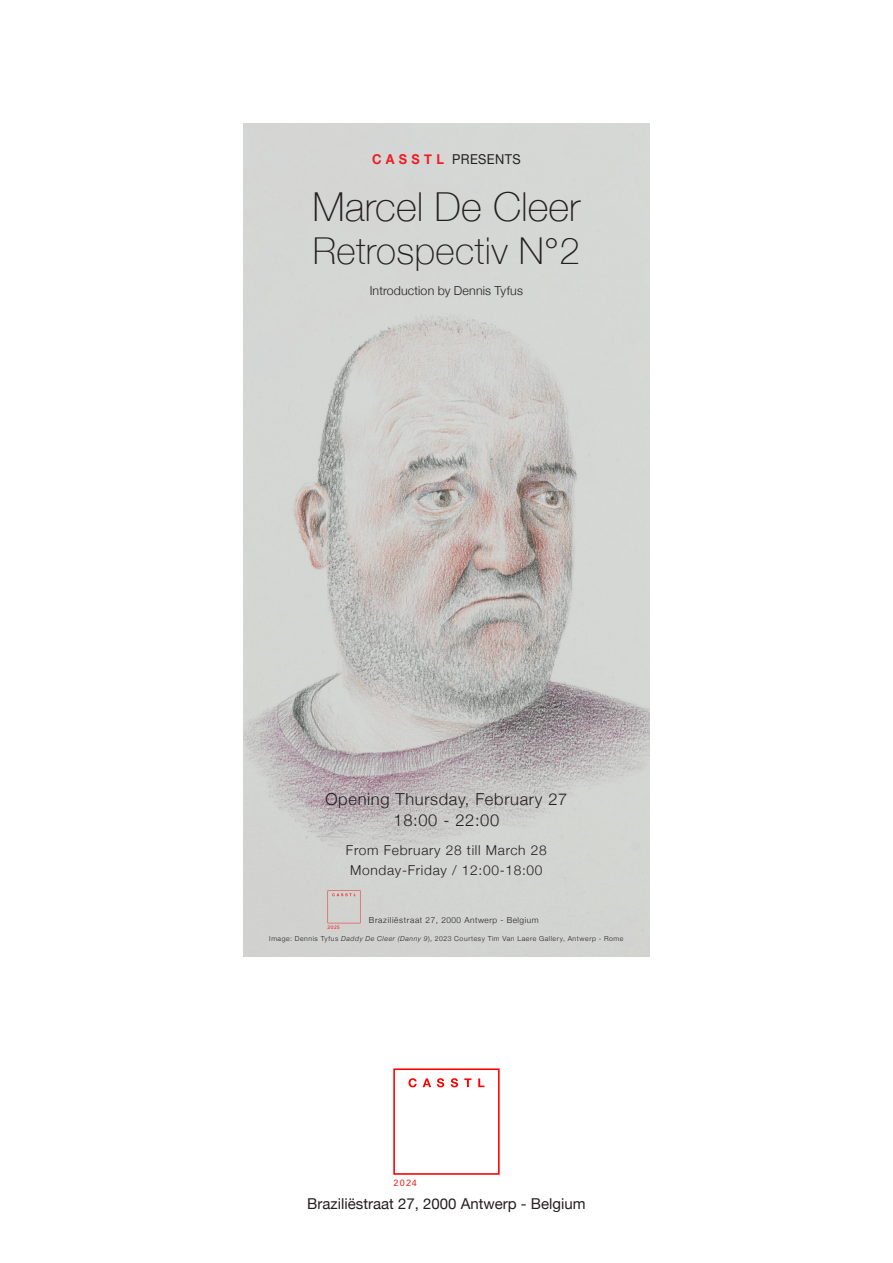
<style>
.page{position:relative;width:893px;height:1263px;background:#fff}
.page>*{position:absolute;margin:0;border:0;box-sizing:border-box;transform-origin:0 0}
.t1{font:100 39.9px "Helvetica Neue";color:#231f20}
.t2{font:100 37.05px "Helvetica Neue";letter-spacing:.01em;color:#231f20}
.t3{font:300 16.5px "Helvetica Neue";letter-spacing:.04em;color:#231f20}
.t4{font:15px "Helvetica Neue";color:#231f20}
.t5{font:300 13.65px "Helvetica Neue";letter-spacing:.05em;color:#231f20}
.t6{font:13.65px "Helvetica Neue";letter-spacing:.03em;color:#231f20;scale:.94 1}
.t7{font:300 12.3px "Helvetica Neue";letter-spacing:.01em;color:#231f20}
.t8{font:500 9px "Avenir";color:#ee2d2d}
.t9{font:300 8.25px "Helvetica Neue";letter-spacing:.06em;color:#231f20}
.t10{font:300 6.9px "Helvetica Neue";letter-spacing:.085em;color:#231f20}
.t11{font:500 4.8px "Avenir";color:#ee1d23}
.s1{font-weight:700;color:#ee1d23}
.s2{font-style:italic}
</style>
<div class="page">
<svg style="left:393px;top:1068px;width:107px;height:107px"></svg>
<img style="left:244px;top:123px;width:405px;height:834px">
<svg style="left:328px;top:890px;width:32px;height:33px"></svg>
<p class="t6" style="left:372px;top:149px;width:160px"><span class="s1">C A S S T L</span> PRESENTS</p>
<p class="t1" style="left:312px;top:177px;width:269px">Marcel De Cleer</p>
<p class="t2" style="left:313px;top:223px;width:269px">Retrospectiv N°2</p>
<p class="t7" style="left:370px;top:281px;width:155px">Introduction by Dennis Tyfus</p>
<p class="t3" style="left:325px;top:786px;width:243px">Opening Thursday, February 27</p>
<p class="t3" style="left:393px;top:807px;width:107px">18:00 - 22:00</p>
<p class="t5" style="left:346px;top:839px;width:202px">From February 28 till March 28</p>
<p class="t5" style="left:350px;top:859px;width:194px">Monday-Friday / 12:00-18:00</p>
<p class="t11" style="left:328px;top:923px;width:14px">2025</p>
<p class="t9" style="left:369px;top:914px;width:171px">Braziliëstraat 27, 2000 Antwerp - Belgium</p>
<p class="t10" style="left:269px;top:933px;width:356px">Image: Dennis Tyfus <span class="s2">Daddy De Cleer (Danny 9</span>), 2023 Courtesy Tim Van Laere Gallery, Antwerp - Rome</p>
<p class="t8" style="left:393px;top:1175px;width:25px">2024</p>
<p class="t4" style="left:307px;top:1193px;width:280px">Braziliëstraat 27, 2000 Antwerp - Belgium</p>
</div>
